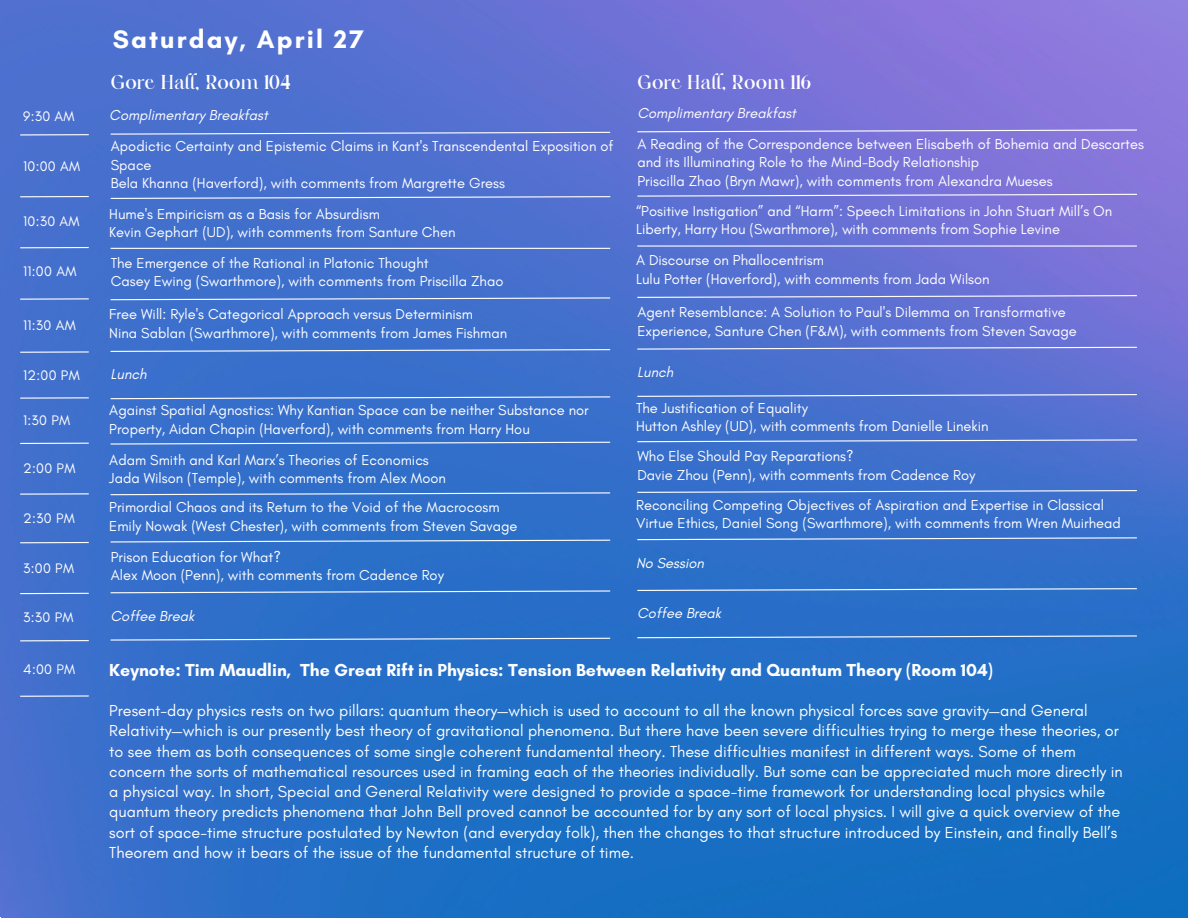
<style>
.page{position:relative;width:1188px;height:918px;background:#fff}
.page>*{position:absolute;margin:0;border:0;box-sizing:border-box;transform-origin:0 0}
.t1{font:700 28.65px "Frunchy Serif";color:#fff}
.t2{font:700 25.8px "Glacial Indifference";letter-spacing:.085em;color:#fff}
.t3{font:700 17.7px "Glacial Indifference";color:#fff}
.t4{font:16.2px/20.2px "Glacial Indifference";color:#fff}
.t5{font:14.7px/18.5px "Glacial Indifference";color:#fff}
.t6{font:italic 14.7px "Glacial Indifference";color:#fff}
.t7{font:14.1px "Glacial Indifference";letter-spacing:.02em;color:#fff}
</style>
<div class="page">
<img style="left:0;top:0;width:1188px;height:918px">
<svg style="left:109px;top:131px;width:502px;height:4px;background:#8098dc"></svg>
<hr style="left:111px;top:248px;width:499px;height:1px;background:#fff">
<svg style="left:109px;top:349px;width:502px;height:4px;background:#7297d9"></svg>
<svg style="left:110px;top:196px;width:501px;height:4px;background:#7c97db"></svg>
<svg style="left:109px;top:297px;width:502px;height:4px;background:#7597da"></svg>
<svg style="left:109px;top:396px;width:502px;height:4px;background:#6f97d9"></svg>
<svg style="left:109px;top:441px;width:502px;height:4px;background:#6d96d9"></svg>
<hr style="left:20px;top:134px;width:69px;height:2px;background:#fff">
<hr style="left:20px;top:247px;width:69px;height:1px;background:#fff">
<hr style="left:20px;top:351px;width:69px;height:2px;background:#fff">
<hr style="left:20px;top:196px;width:69px;height:1px;background:#fff">
<hr style="left:20px;top:298px;width:69px;height:2px;background:#fff">
<hr style="left:20px;top:397px;width:69px;height:2px;background:#fff">
<hr style="left:20px;top:443px;width:69px;height:1px;background:#fff">
<svg style="left:109px;top:492px;width:502px;height:4px;background:#6a97d8"></svg>
<svg style="left:109px;top:590px;width:502px;height:4px;background:#6796d7"></svg>
<svg style="left:109px;top:539px;width:502px;height:4px;background:#6897d7"></svg>
<svg style="left:109px;top:637px;width:502px;height:4px;background:#6696d7"></svg>
<hr style="left:20px;top:493px;width:69px;height:2px;background:#fff">
<hr style="left:20px;top:593px;width:69px;height:1px;background:#fff">
<hr style="left:20px;top:695px;width:69px;height:2px;background:#fff">
<hr style="left:20px;top:542px;width:69px;height:1px;background:#fff">
<hr style="left:20px;top:640px;width:69px;height:1px;background:#fff">
<svg style="left:636px;top:129px;width:502px;height:4px;background:#9e9ae2"></svg>
<hr style="left:637px;top:245px;width:500px;height:2px;background:#fff">
<svg style="left:636px;top:346px;width:502px;height:4px;background:#8598dd"></svg>
<svg style="left:636px;top:193px;width:502px;height:4px;background:#9899e1"></svg>
<svg style="left:636px;top:294px;width:502px;height:5px;background:#8390dc"></svg>
<svg style="left:636px;top:393px;width:502px;height:4px;background:#7e98dc"></svg>
<svg style="left:636px;top:439px;width:502px;height:4px;background:#7797da"></svg>
<svg style="left:636px;top:489px;width:502px;height:4px;background:#7097d9"></svg>
<svg style="left:636px;top:588px;width:502px;height:4px;background:#6597d7"></svg>
<svg style="left:636px;top:537px;width:502px;height:4px;background:#6b97d8"></svg>
<svg style="left:636px;top:635px;width:502px;height:4px;background:#6396d7"></svg>
<h5 class="t7" style="left:23px;top:107px;width:53px">9:30 AM</h5>
<h2 class="t7" style="left:23px;top:157px;width:59px">10:00 AM</h2>
<h5 class="t7" style="left:23px;top:212px;width:58px">10:30 AM</h5>
<h1 class="t7" style="left:23px;top:262px;width:55px">11:00 AM</h1>
<h5 class="t7" style="left:23px;top:316px;width:54px">11:30 AM</h5>
<h1 class="t7" style="left:23px;top:367px;width:58px">12:00 PM</h1>
<p class="t7" style="left:23px;top:412px;width:49px">1:30 PM</p>
<p class="t7" style="left:23px;top:460px;width:54px">2:00 PM</p>
<p class="t7" style="left:23px;top:510px;width:53px">2:30 PM</p>
<p class="t7" style="left:23px;top:560px;width:52px">3:00 PM</p>
<p class="t7" style="left:23px;top:609px;width:52px">3:30 PM</p>
<p class="t7" style="left:23px;top:660px;width:54px">4:00 PM</p>
<p class="t2" style="left:113px;top:23px;width:252px">Saturday, April 27</p>
<p class="t1" style="left:111px;top:69px;width:182px">Gore Hall, Room 104</p>
<p class="t6" style="left:109px;top:106px;width:160px">Complimentary Breakfast</p>
<h5 class="t5" style="left:111px;top:137px;width:504px">Apodictic Certainty and Epistemic Claims in Kant's Transcendental Exposition of<br>Space</h5>
<h5 class="t5" style="left:111px;top:174px;width:396px">Bela Khanna (Haverford), with comments from Margrette Gress</h5>
<h5 class="t5" style="left:109px;top:204px;width:272px">Hume's Empiricism as a Basis for Absurdism</h5>
<h5 class="t5" style="left:109px;top:223px;width:348px">Kevin Gephart (UD), with comments from Santure Chen</h5>
<h5 class="t5" style="left:111px;top:253px;width:319px">The Emergence of the Rational in Platonic Thought</h5>
<h5 class="t5" style="left:111px;top:272px;width:394px">Casey Ewing (Swarthmore), with comments from Priscilla Zhao</h5>
<h5 class="t5" style="left:109px;top:305px;width:365px">Free Will: Ryle's Categorical Approach versus Determinism</h5>
<h5 class="t5" style="left:109px;top:324px;width:399px">Nina Sablan (Swarthmore), with comments from James Fishman</h5>
<h5 class="t6" style="left:111px;top:365px;width:38px">Lunch</h5>
<p class="t5" style="left:109px;top:401px;width:481px">Against Spatial Agnostics: Why Kantian Space can be neither Substance nor<br>Property, Aidan Chapin (Haverford), with comments from Harry Hou</p>
<p class="t5" style="left:109px;top:450px;width:321px">Adam Smith and Karl Marx’s Theories of Economics</p>
<p class="t5" style="left:109px;top:469px;width:338px">Jada Wilson (Temple), with comments from Alex Moon</p>
<p class="t5" style="left:109px;top:498px;width:392px">Primordial Chaos and its Return to the Void of the Macrocosm</p>
<p class="t5" style="left:109px;top:516px;width:410px">Emily Nowak (West Chester), with comments from Steven Savage</p>
<p class="t5" style="left:111px;top:547px;width:171px">Prison Education for What?</p>
<p class="t5" style="left:111px;top:566px;width:335px">Alex Moon (Penn), with comments from Cadence Roy</p>
<p class="t6" style="left:111px;top:607px;width:85px">Coffee Break</p>
<h4 class="t1" style="left:637px;top:69px;width:175px">Gore Hall, Room 116</h4>
<p class="t6" style="left:637px;top:104px;width:160px">Complimentary Breakfast</p>
<p class="t5" style="left:637px;top:134px;width:508px">A Reading of the Correspondence between Elisabeth of Bohemia and Descartes and its Illuminating Role to the Mind-Body Relationship</p>
<p class="t5" style="left:637px;top:171px;width:417px">Priscilla Zhao (Bryn Mawr), with comments from Alexandra Mueses</p>
<p class="t5" style="left:636px;top:201px;width:478px">“Positive Instigation” and “Harm”: Speech Limitations in John Stuart Mill’s On<br>Liberty, Harry Hou (Swarthmore), with comments from Sophie Levine</p>
<p class="t5" style="left:636px;top:251px;width:189px">A Discourse on Phallocentrism</p>
<p class="t5" style="left:636px;top:270px;width:355px">Lulu Potter (Haverford), with comments from Jada Wilson</p>
<p class="t5" style="left:637px;top:303px;width:441px">Agent Resemblance: A Solution to Paul's Dilemma on Transformative<br>Experience, Santure Chen (F&amp;M), with comments from Steven Savage</p>
<p class="t6" style="left:637px;top:363px;width:38px">Lunch</p>
<p class="t5" style="left:636px;top:398px;width:173px">The Justification of Equality</p>
<p class="t5" style="left:636px;top:417px;width:354px">Hutton Ashley (UD), with comments from Danielle Linekin</p>
<p class="t5" style="left:637px;top:447px;width:218px">Who Else Should Pay Reparations?</p>
<p class="t5" style="left:637px;top:466px;width:340px">Davie Zhou (Penn), with comments from Cadence Roy</p>
<p class="t5" style="left:636px;top:495px;width:486px">Reconciling Competing Objectives of Aspiration and Expertise in Classical<br>Virtue Ethics, Daniel Song (Swarthmore), with comments from Wren Muirhead</p>
<h3 class="t6" style="left:636px;top:554px;width:70px">No Session</h3>
<p class="t6" style="left:637px;top:605px;width:85px">Coffee Break</p>
<p class="t3" style="left:109px;top:659px;width:885px">Keynote: Tim Maudlin, The Great Rift in Physics: Tension Between Relativity and Quantum Theory (Room 104)</p>
<p class="t4" style="left:109px;top:700px;width:1015px">Present-day physics rests on two pillars: quantum theory—which is used to account to all the known physical forces save gravity—and General Relativity—which is our presently best theory of gravitational phenomena. But there have been severe difficulties trying to merge these theories, or to see them as both consequences of some single coherent fundamental theory. These difficulties manifest in different ways. Some of them concern the sorts of mathematical resources used in framing each of the theories individually. But some can be appreciated much more directly in a physical way. In short, Special and General Relativity were designed to provide a space-time framework for understanding local physics while quantum theory predicts phenomena that John Bell proved cannot be accounted for by any sort of local physics. I will give a quick overview of the sort of space-time structure postulated by Newton (and everyday folk), then the changes to that structure introduced by Einstein, and finally Bell’s Theorem and how it bears of the issue of the fundamental structure of time.</p>
</div>
